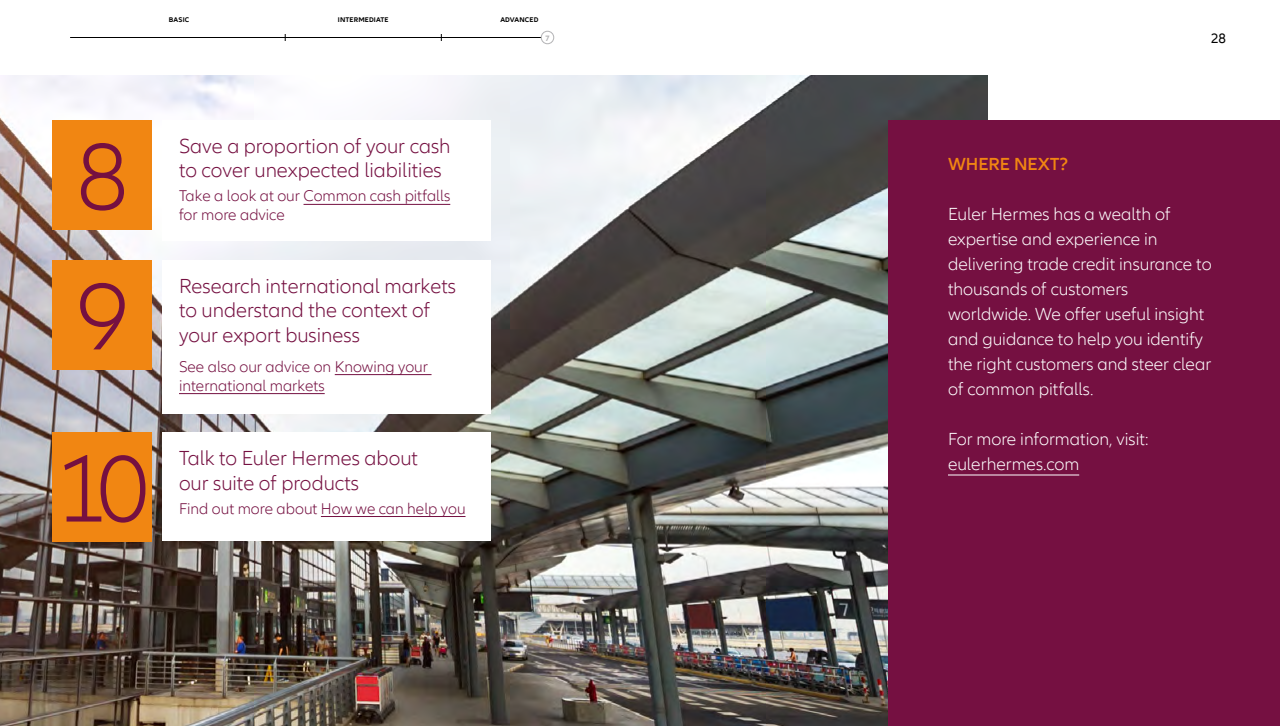
<style>
.page{position:relative;width:1280px;height:726px;background:#fff}
.page>*{position:absolute;margin:0;border:0;box-sizing:border-box;transform-origin:0 0}
.t1{font:300 98px "Allianz Neo";color:#751041}
.t2{font:300 20.9px/24.4px "Allianz Neo";color:#751041}
.t3{font:300 18px/25px "Allianz Neo";color:#fff}
.t4{font:600 18px "Allianz Neo";color:#f18612}
.t5{font:300 16px/19px "Allianz Neo";color:#751041}
.t6{font:14px "Allianz Neo";color:#000}
.t7{font:700 8px "Allianz Neo";color:#b3b3b5}
.t8{font:700 7px "Allianz Neo";letter-spacing:.02em;color:#000}
</style>
<div class="page">
<hr style="left:70px;top:37px;width:477px;height:1px;background:#000">
<img style="left:0;top:75px;width:988px;height:651px">
<div style="left:888px;top:120px;width:392px;height:606px;background:#751041"></div>
<hr style="left:948px;top:474px;width:131px;height:2px;background:#fff">
<div style="left:162px;top:260px;width:329px;height:154px;background:#fff"></div>
<hr style="left:335px;top:374px;width:97px;height:1px;background:#751041">
<hr style="left:179px;top:393px;width:146px;height:1px;background:#751041">
<div style="left:53px;top:260px;width:99px;height:110px;background:#f18612"></div>
<div style="left:162px;top:432px;width:329px;height:109px;background:#fff"></div>
<hr style="left:321px;top:516px;width:145px;height:1px;background:#751041">
<div style="left:53px;top:432px;width:99px;height:110px;background:#f18612"></div>
<div style="left:162px;top:120px;width:329px;height:121px;background:#fff"></div>
<hr style="left:304px;top:204px;width:146px;height:1px;background:#751041">
<div style="left:53px;top:120px;width:99px;height:110px;background:#f18612"></div>
<div style="left:541px;top:31px;width:13px;height:13px;background:#fff;border-radius:50%"></div>
<div style="left:541px;top:31px;width:13px;height:13px;border:1px solid #b3b3b5;border-radius:50%"></div>
<p class="t8" style="left:169px;top:16px;width:22px">BASIC</p>
<p class="t8" style="left:338px;top:16px;width:52px">INTERMEDIATE</p>
<p class="t8" style="left:500px;top:16px;width:39px">ADVANCED</p>
<p class="t7" style="left:545px;top:33px;width:6px">7</p>
<p class="t6" style="left:1211px;top:30px;width:16px">28</p>
<h1 class="t1" style="left:76px;top:122px;width:54px">8</h1>
<h1 class="t1" style="left:76px;top:262px;width:54px">9</h1>
<h1 class="t1" style="left:56px;top:434px;width:95px">10</h1>
<p class="t2" style="left:179px;top:134px;width:273px">Save a proportion of your cash to cover unexpected liabilities</p>
<p class="t5" style="left:179px;top:187px;width:273px">Take a look at our Common cash pitfalls</p>
<p class="t5" style="left:179px;top:206px;width:107px">for more advice</p>
<p class="t2" style="left:179px;top:274px;width:279px">Research international markets to understand the context of your export business</p>
<p class="t5" style="left:179px;top:357px;width:251px">See also our advice on Knowing your international markets</p>
<p class="t2" style="left:179px;top:447px;width:241px">Talk to Euler Hermes about our suite of products</p>
<p class="t5" style="left:179px;top:499px;width:288px">Find out more about How we can help you</p>
<p class="t4" style="left:948px;top:154px;width:122px">WHERE NEXT?</p>
<p class="t3" style="left:948px;top:202px;width:265px">Euler Hermes has a wealth of expertise and experience in delivering trade credit insurance to thousands of customers worldwide. We offer useful insight and guidance to help you identify the right customers and steer clear of common pitfalls.</p>
<p class="t3" style="left:948px;top:427px;width:202px">For more information, visit: eulerhermes.com</p>
</div>
